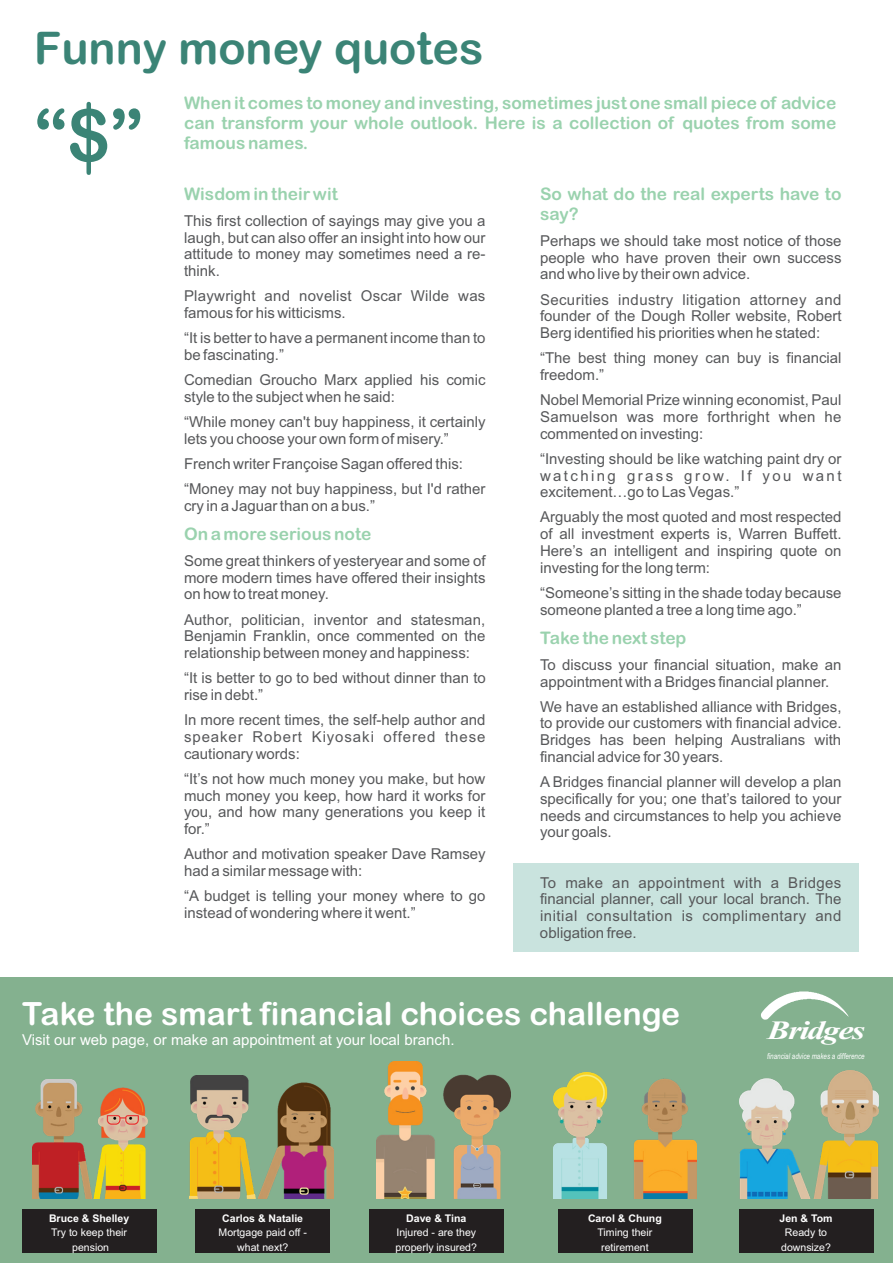
<style>
.page{position:relative;width:893px;height:1263px;background:#fff}
.page>*{position:absolute;margin:0;border:0;box-sizing:border-box;transform-origin:0 0}
.t1{font:72.6px "Arial Rounded MT Bold";color:#3b8476}
.t2{font:45px "Arial Rounded MT Bold";color:#3b8476}
.t3{font:31.95px "Arial Rounded MT Bold";color:#fff}
.t4{font:italic 700 26.4px "Times New Roman";letter-spacing:-.05em;color:#fff;scale:1.29 1}
.t5{font:17.25px/20px "Arial Rounded MT Bold";color:#9ad2ae;text-align:justify}
.t6{font:15px/16.8px "Arial";color:#57585a;text-align:justify}
.t7{font:15px "Arial";color:#fff}
.t8{font:10.5px/14.1px "Arial";color:#fff;text-align:center}
.t9{font:700 10.5px "Arial";color:#fff}
.t10{font:italic 8.1px "Arial";color:#fff;scale:.77 1}
</style>
<div class="page">
<div style="left:513px;top:864px;width:346px;height:88px;background:#c9e3de"></div>
<div style="left:0;top:978px;width:893px;height:285px;background:#84b18f"></div>
<img style="left:32px;top:1079px;width:115px;height:120px">
<img style="left:553px;top:1072px;width:143px;height:127px">
<img style="left:739px;top:1070px;width:139px;height:129px">
<img style="left:190px;top:1075px;width:144px;height:124px">
<img style="left:376px;top:1061px;width:135px;height:138px">
<div style="left:22px;top:1209px;width:135px;height:44px;background:#231f20"></div>
<div style="left:196px;top:1209px;width:134px;height:44px;background:#231f20"></div>
<div style="left:369px;top:1209px;width:135px;height:44px;background:#231f20"></div>
<div style="left:558px;top:1209px;width:134px;height:44px;background:#231f20"></div>
<div style="left:739px;top:1209px;width:134px;height:44px;background:#231f20"></div>
<svg style="left:761px;top:991px;width:88px;height:29px"></svg>
<h2 class="t2" style="left:34px;top:21px;width:451px">Funny money quotes</h2>
<p class="t5" style="left:184px;top:93px;width:654px">When it comes to money and investing, sometimes just one small piece of advice can transform your whole outlook. Here is a collection of quotes from some famous names.</p>
<p class="t5" style="left:184px;top:184px;width:155px">Wisdom in their wit</p>
<p class="t6" style="left:184px;top:212px;width:303px">This first collection of sayings may give you a laugh, but can also offer an insight into how our attitude to money may sometimes need a re&shy;think.</p>
<p class="t6" style="left:184px;top:288px;width:303px">Playwright and novelist Oscar Wilde was famous for his witticisms.</p>
<p class="t6" style="left:184px;top:330px;width:303px">“It is better to have a permanent income than to be fascinating.”</p>
<p class="t6" style="left:184px;top:372px;width:303px">Comedian Groucho Marx applied his comic style to the subject when he said:</p>
<p class="t6" style="left:184px;top:413px;width:303px">“While money can't buy happiness, it certainly lets you choose your own form of misery.”</p>
<p class="t6" style="left:184px;top:451px;width:303px;line-height:25.2px">French writer Françoise Sagan offered this: “Money may not buy happiness, but I'd rather</p>
<p class="t6" style="left:184px;top:497px;width:192px">cry in a Jaguar than on a bus.”</p>
<p class="t5" style="left:184px;top:524px;width:189px">On a more serious note</p>
<p class="t6" style="left:184px;top:552px;width:303px">Some great thinkers of yesteryear and some of more modern times have offered their insights on how to treat money.</p>
<p class="t6" style="left:184px;top:611px;width:303px">Author, politician, inventor and statesman, Benjamin Franklin, once commented on the relationship between money and happiness:</p>
<p class="t6" style="left:184px;top:670px;width:303px">“It is better to go to bed without dinner than to rise in debt.”</p>
<p class="t6" style="left:184px;top:712px;width:303px">In more recent times, the self-help author and speaker Robert Kiyosaki offered these cautionary words:</p>
<p class="t6" style="left:184px;top:770px;width:303px">“It’s not how much money you make, but how much money you keep, how hard it works for you, and how many generations you keep it for.”</p>
<p class="t6" style="left:184px;top:846px;width:303px">Author and motivation speaker Dave Ramsey had a similar message with:</p>
<p class="t6" style="left:184px;top:888px;width:303px">“A budget is telling your money where to go instead of wondering where it went.”</p>
<h1 class="t1" style="left:34px;top:93px;width:111px">“$”</h1>
<p class="t5" style="left:540px;top:184px;width:303px">So what do the real experts have to say?</p>
<p class="t6" style="left:540px;top:232px;width:303px">Perhaps we should take most notice of those people who have proven their own success and who live by their own advice.</p>
<p class="t6" style="left:540px;top:291px;width:303px">Securities industry litigation attorney and founder of the Dough Roller website, Robert Berg identified his priorities when he stated:</p>
<p class="t6" style="left:540px;top:350px;width:303px">“The best thing money can buy is financial freedom.”</p>
<p class="t6" style="left:540px;top:392px;width:303px">Nobel Memorial Prize winning economist, Paul Samuelson was more forthright when he commented on investing:</p>
<p class="t6" style="left:540px;top:450px;width:303px">“Investing should be like watching paint dry or watching grass grow. If you want excitement…go to Las Vegas.”</p>
<p class="t6" style="left:540px;top:509px;width:303px">Arguably the most quoted and most respected of all investment experts is, Warren Buffett.<br>Here’s an intelligent and inspiring quote on investing for the long term:</p>
<p class="t6" style="left:540px;top:584px;width:303px">“Someone’s sitting in the shade today because someone planted a tree a long time ago.”</p>
<p class="t5" style="left:540px;top:628px;width:148px">Take the next step</p>
<p class="t6" style="left:540px;top:656px;width:303px">To discuss your financial situation, make an appointment with a Bridges financial planner.</p>
<p class="t6" style="left:540px;top:698px;width:303px">We have an established alliance with Bridges, to provide our customers with financial advice.<br>Bridges has been helping Australians with financial advice for 30 years.</p>
<p class="t6" style="left:540px;top:773px;width:303px">A Bridges financial planner will develop a plan specifically for you; one that’s tailored to your needs and circumstances to help you achieve your goals.</p>
<p class="t6" style="left:540px;top:874px;width:303px">To make an appointment with a Bridges financial planner, call your local branch. The initial consultation is complimentary and obligation free.</p>
<h3 class="t3" style="left:22px;top:994px;width:659px">Take the smart financial choices challenge</h3>
<p class="t7" style="left:22px;top:1030px;width:434px">Visit our web page, or make an appointment at your local branch.</p>
<h3 class="t4" style="left:767px;top:1012px;width:77px">Bridges</h3>
<p class="t10" style="left:767px;top:1050px;width:128px">financial advice makes a difference</p>
<p class="t9" style="left:49px;top:1212px;width:82px">Bruce &amp; Shelley</p>
<p class="t8" style="left:51px;top:1226px;width:77px">Try to keep their pension</p>
<p class="t9" style="left:222px;top:1212px;width:82px">Carlos &amp; Natalie</p>
<p class="t8" style="left:219px;top:1226px;width:90px">Mortgage paid off - what next?</p>
<p class="t9" style="left:406px;top:1212px;width:62px">Dave &amp; Tina</p>
<p class="t8" style="left:396px;top:1226px;width:83px;text-align:left">Injured - are they properly insured?</p>
<p class="t9" style="left:588px;top:1212px;width:75px">Carol &amp; Chung</p>
<p class="t8" style="left:598px;top:1226px;width:56px">Timing their retirement</p>
<p class="t9" style="left:779px;top:1212px;width:55px">Jen &amp; Tom</p>
<p class="t8" style="left:781px;top:1226px;width:51px">Ready to downsize?</p>
</div>
